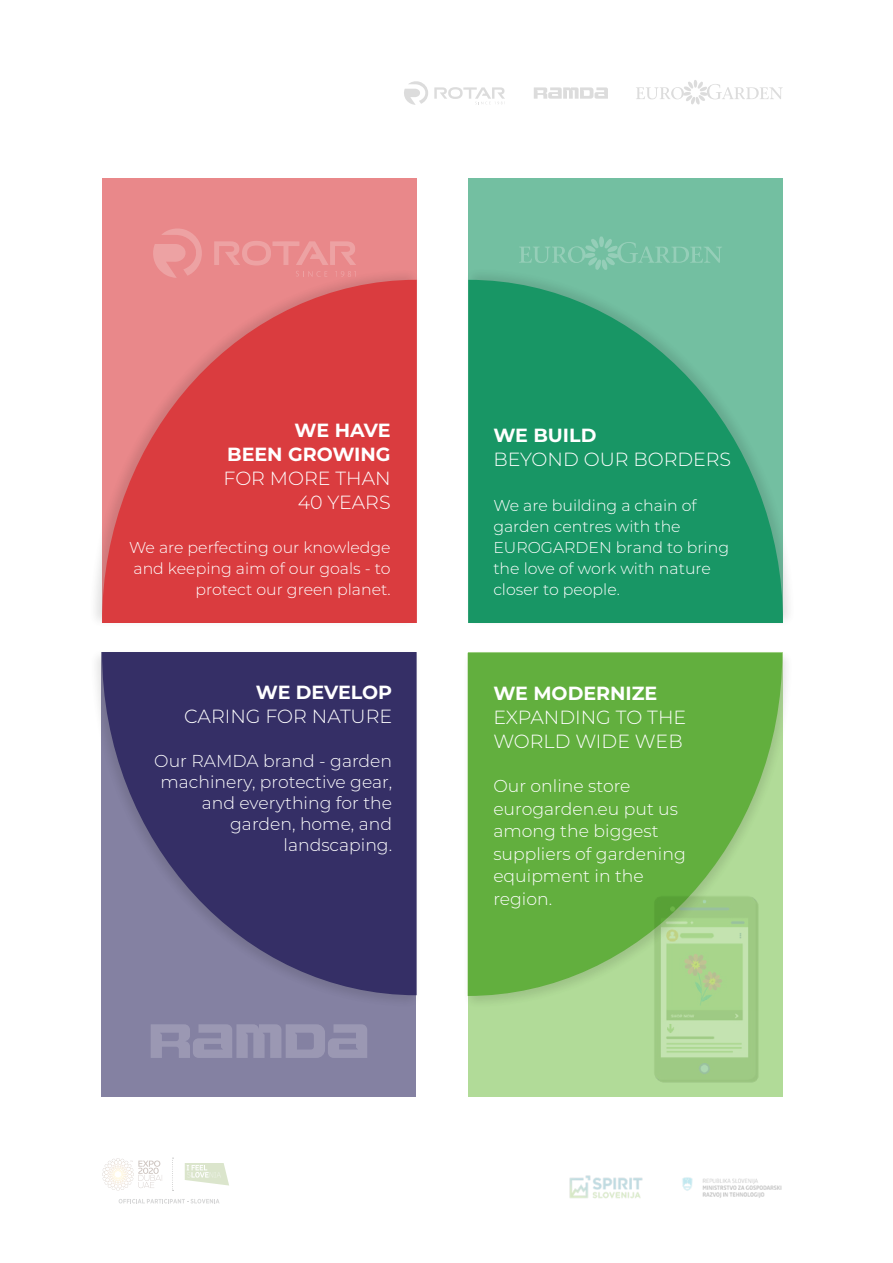
<style>
.page{position:relative;width:893px;height:1263px;background:#fff}
.page>*{position:absolute;margin:0;border:0;box-sizing:border-box;transform-origin:0 0}
.t1{font:300 19.05px/24px "Montserrat";color:#fff;text-align:right}
.t2{font:700 19.05px/24px "Montserrat";color:#fff;text-align:right}
.t3{font:300 17.25px/22.5px "Montserrat";color:#fff;text-align:right}
.t4{font:300 15.75px/21px "Montserrat";color:#fff;text-align:right}
</style>
<div class="page">
<svg style="left:404px;top:81px;width:24px;height:24px"></svg>
<svg style="left:434px;top:87px;width:71px;height:18px"></svg>
<svg style="left:534px;top:87px;width:74px;height:12px"></svg>
<svg style="left:119px;top:1199px;width:100px;height:4px"></svg>
<svg style="left:102px;top:1158px;width:60px;height:32px"></svg>
<svg style="left:185px;top:1163px;width:44px;height:22px"></svg>
<svg style="left:172px;top:1158px;width:2px;height:33px"></svg>
<img style="left:569px;top:1175px;width:213px;height:24px">
<svg style="left:636px;top:80px;width:147px;height:25px"></svg>
<div style="left:468px;top:653px;width:315px;height:444px;background:#b1db98"></div>
<div style="left:102px;top:179px;width:315px;height:444px;background:#e9888a"></div>
<div style="left:468px;top:179px;width:315px;height:444px;background:#73bfa1"></div>
<div style="left:102px;top:653px;width:314px;height:444px;background:#8481a2"></div>
<div style="left:463px;top:266px;width:333px;height:362px;background:#000;opacity:.15"></div>
<svg style="left:468px;top:280px;width:315px;height:343px;fill:#189665"></svg>
<div style="left:88px;top:267px;width:333px;height:362px;background:#000;opacity:.15"></div>
<svg style="left:102px;top:280px;width:315px;height:343px;fill:#da3c3f"></svg>
<div style="left:89px;top:647px;width:333px;height:362px;background:#000;opacity:.15"></div>
<svg style="left:102px;top:652px;width:315px;height:343px;fill:#352f66"></svg>
<svg style="left:152px;top:228px;width:50px;height:50px"></svg>
<svg style="left:214px;top:241px;width:142px;height:36px"></svg>
<svg style="left:151px;top:1024px;width:216px;height:34px"></svg>
<svg style="left:519px;top:236px;width:203px;height:34px"></svg>
<img style="left:654px;top:1010px;width:105px;height:73px">
<div style="left:461px;top:649px;width:333px;height:361px;background:#000;opacity:.15"></div>
<svg style="left:468px;top:653px;width:314px;height:343px;fill:#62af3e"></svg>
<p class="t2" style="left:227px;top:418px;width:165px">WE HAVE<br>BEEN GROWING</p>
<p class="t1" style="left:223px;top:466px;width:169px">FOR MORE THAN<br>40 YEARS</p>
<p class="t4" style="left:129px;top:536px;width:263px">We are perfecting our knowledge and keeping aim of our goals - to protect our green planet.</p>
<p class="t2" style="left:256px;top:679px;width:138px">WE DEVELOP</p>
<p class="t1" style="left:184px;top:703px;width:209px">CARING FOR NATURE</p>
<p class="t3" style="left:154px;top:750px;width:239px;line-height:21px">Our RAMDA brand - garden machinery, protective gear, and everything for the garden, home, and landscaping.</p>
<p class="t2" style="left:493px;top:422px;width:105px">WE BUILD</p>
<p class="t1" style="left:493px;top:447px;width:239px">BEYOND OUR BORDERS</p>
<p class="t4" style="left:493px;top:494px;width:237px;text-align:left">We are building a chain of garden centres with the<br>EUROGARDEN brand to bring the love of work with nature closer to people.</p>
<p class="t2" style="left:493px;top:680px;width:166px">WE MODERNIZE</p>
<p class="t1" style="left:493px;top:704px;width:194px;text-align:left">EXPANDING TO THE<br>WORLD WIDE WEB</p>
<p class="t3" style="left:493px;top:774px;width:194px;text-align:left">Our online store eurogarden.eu put us among the biggest suppliers of gardening equipment in the region.</p>
</div>
